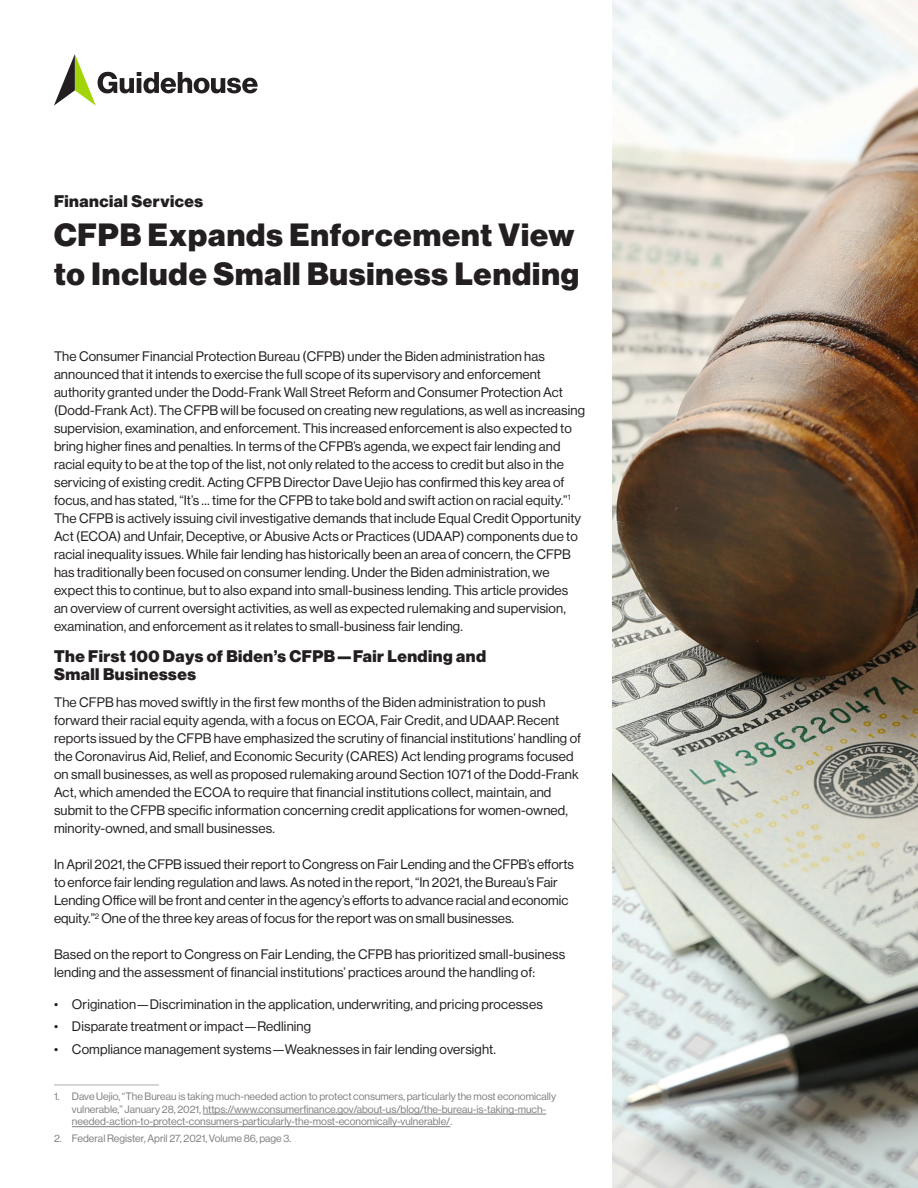
<style>
.page{position:relative;width:918px;height:1188px;background:#fff}
.page>*{position:absolute;margin:0;border:0;box-sizing:border-box;transform-origin:0 0}
.t1{font:31.5px/39px "N Haas Grotesk DS Pro 95 Blk";letter-spacing:.03em;color:#231f20}
.t2{font:16.5px/18px "N Haas Grotesk DS Pro 95 Blk";letter-spacing:.03em;color:#231f20}
.t3{font:13.5px/18px "N Haas Grotesk DS Pro 55 Rg";letter-spacing:.005em;color:#231f20}
.t4{font:10.5px/12.6px "N Haas Grotesk DS Pro 55 Rg";color:#7f7f7f}
</style>
<div class="page">
<img style="left:612px;top:0;width:306px;height:1188px">
<svg style="left:54px;top:54px;width:204px;height:52px"></svg>
<hr style="left:203px;top:1114px;width:343px;height:1px;background:#7f7f7f">
<hr style="left:72px;top:1126px;width:378px;height:1px;background:#7f7f7f">
<hr style="left:54px;top:1085px;width:105px;height:1px;background:#aaacad">
<p class="t2" style="left:54px;top:193px;width:151px">Financial Services</p>
<h1 class="t1" style="left:54px;top:216px;width:527px">CFPB Expands Enforcement View to Include Small Business Lending</h1>
<p class="t3" style="left:54px;top:347px;width:533px">The Consumer Financial Protection Bureau (CFPB) under the Biden administration has announced that it intends to exercise the full scope of its supervisory and enforcement authority granted under the Dodd-Frank Wall Street Reform and Consumer Protection Act (Dodd-Frank Act). The CFPB will be focused on creating new regulations, as well as increasing supervision, examination, and enforcement. This increased enforcement is also expected to bring higher fines and penalties. In terms of the CFPB’s agenda, we expect fair lending and racial equity to be at the top of the list, not only related to the access to credit but also in the servicing of existing credit. Acting CFPB Director Dave Uejio has confirmed this key area of focus, and has stated, “It’s … time for the CFPB to take bold and swift action on racial equity.”<sup>1<br></sup>The CFPB is actively issuing civil investigative demands that include Equal Credit Opportunity Act (ECOA) and Unfair, Deceptive, or Abusive Acts or Practices (UDAAP) components due to racial inequality issues. While fair lending has historically been an area of concern, the CFPB has traditionally been focused on consumer lending. Under the Biden administration, we expect this to continue, but to also expand into small-business lending. This article provides an overview of current oversight activities, as well as expected rulemaking and supervision, examination, and enforcement as it relates to small-business fair lending.</p>
<p class="t2" style="left:54px;top:648px;width:434px">The First 100 Days of Biden’s CFPB—Fair Lending and<br>Small Businesses</p>
<p class="t3" style="left:54px;top:694px;width:529px">The CFPB has moved swiftly in the first few months of the Biden administration to push forward their racial equity agenda, with a focus on ECOA, Fair Credit, and UDAAP. Recent reports issued by the CFPB have emphasized the scrutiny of financial institutions’ handling of the Coronavirus Aid, Relief, and Economic Security (CARES) Act lending programs focused on small businesses, as well as proposed rulemaking around Section 1071 of the Dodd-Frank Act, which amended the ECOA to require that financial institutions collect, maintain, and submit to the CFPB specific information concerning credit applications for women-owned, minority-owned, and small businesses.</p>
<p class="t3" style="left:54px;top:856px;width:522px">In April 2021, the CFPB issued their report to Congress on Fair Lending and the CFPB’s efforts to enforce fair lending regulation and laws. As noted in the report, “In 2021, the Bureau’s Fair Lending Office will be front and center in the agency’s efforts to advance racial and economic equity.”<sup>2</sup> One of the three key areas of focus for the report was on small businesses.</p>
<p class="t3" style="left:54px;top:946px;width:513px">Based on the report to Congress on Fair Lending, the CFPB has prioritized small-business lending and the assessment of financial institutions’ practices around the handling of:</p>
<p class="t3" style="left:54px;top:995px;width:490px">• Origination—Discrimination in the application, underwriting, and pricing processes</p>
<p class="t3" style="left:54px;top:1018px;width:259px">• Disparate treatment or impact—Redlining</p>
<p class="t3" style="left:54px;top:1040px;width:444px">• Compliance management systems—Weaknesses in fair lending oversight.</p>
<p class="t4" style="left:72px;top:1090px;width:486px;text-indent:-18px">1. Dave Uejio, “The Bureau is taking much-needed action to protect consumers, particularly the most economically vulnerable,” January 28, 2021, https://www.consumerfinance.gov/about-us/blog/the-bureau-is-taking-much&shy;needed-action-to-protect-consumers-particularly-the-most-economically-vulnerable/.</p>
<p class="t4" style="left:54px;top:1132px;width:239px">2. Federal Register, April 27, 2021, Volume 86, page 3.</p>
</div>
